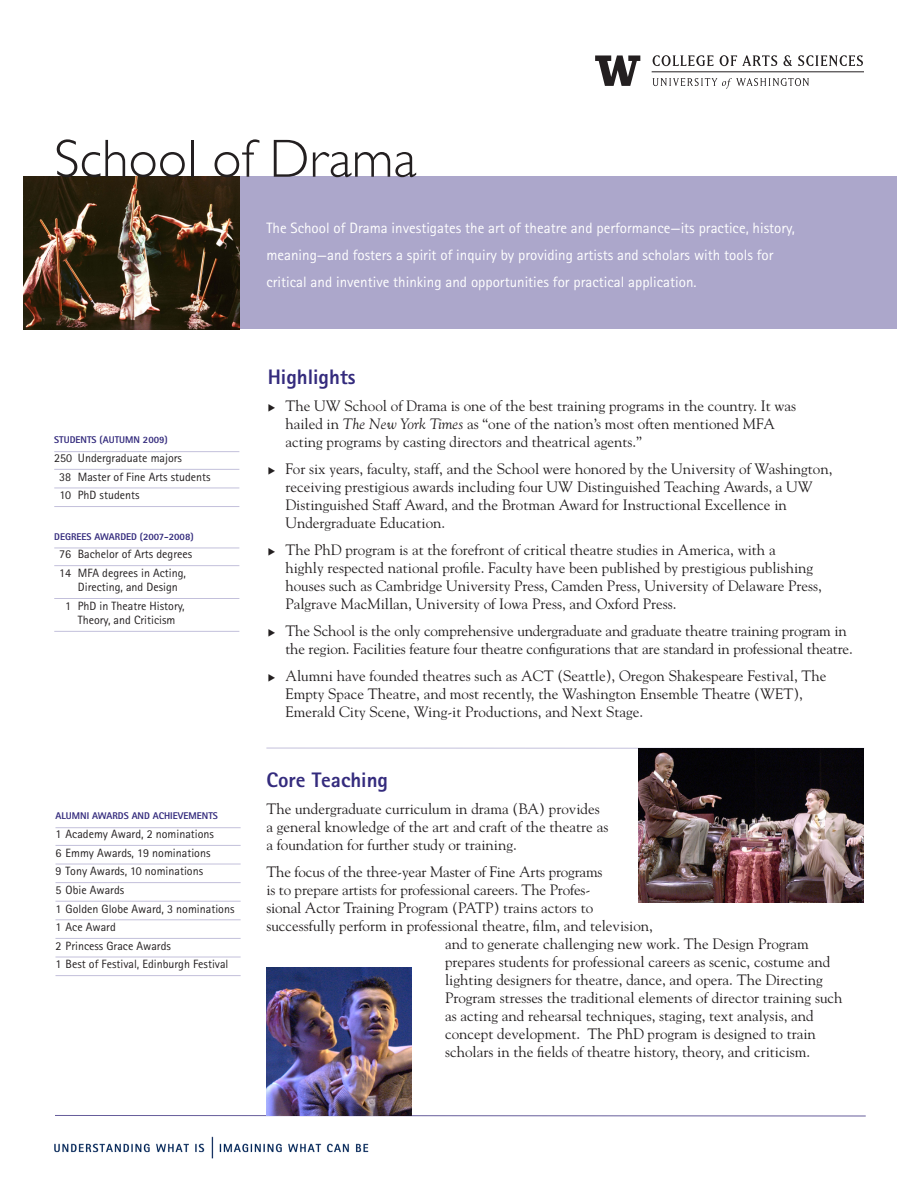
<style>
.page{position:relative;width:918px;height:1188px;background:#fff}
.page>*{position:absolute;margin:0;border:0;box-sizing:border-box;transform-origin:0 0}
.Headline{font:300 54px "Gill Sans";color:#231f20}
.Subhead_1{font:800 21px "Rotis Sans Serif";color:#342b7d}
.Body_text{font:15px/18px "Goudy";color:#231f20}
.Intro{font:15px/27px "Rotis Sans Serif";color:#fff}
.Sidebar_Text{font:12px/14.2px "Rotis Sans Serif";color:#231f20}
.Sidebar_Titles{font:800 9.75px "Rotis Sans Serif";color:#342b7d}
.s1{font-style:italic}
</style>
<div class="page">
<svg style="left:652px;top:78px;width:157px;height:11px"></svg>
<hr style="left:652px;top:72px;width:212px;height:1px;background:#231f20">
<svg style="left:595px;top:55px;width:45px;height:31px"></svg>
<svg style="left:653px;top:55px;width:60px;height:11px"></svg>
<svg style="left:720px;top:55px;width:57px;height:11px"></svg>
<svg style="left:783px;top:55px;width:9px;height:11px"></svg>
<svg style="left:798px;top:55px;width:65px;height:12px"></svg>
<div style="left:24px;top:177px;width:872px;height:152px;background:#aca7cb"></div>
<hr style="left:54px;top:451px;width:185px;height:1px;background:#c3c0db">
<hr style="left:54px;top:469px;width:185px;height:1px;background:#c3c0db">
<hr style="left:54px;top:488px;width:185px;height:1px;background:#c3c0db">
<hr style="left:54px;top:506px;width:185px;height:1px;background:#c3c0db">
<hr style="left:54px;top:548px;width:185px;height:1px;background:#c3c0db">
<hr style="left:54px;top:565px;width:185px;height:1px;background:#c3c0db">
<hr style="left:54px;top:598px;width:185px;height:1px;background:#c3c0db">
<hr style="left:54px;top:631px;width:185px;height:1px;background:#c3c0db">
<hr style="left:55px;top:827px;width:186px;height:1px;background:#c3c0db">
<hr style="left:55px;top:845px;width:186px;height:1px;background:#c3c0db">
<hr style="left:55px;top:864px;width:186px;height:1px;background:#c3c0db">
<hr style="left:55px;top:882px;width:186px;height:1px;background:#c3c0db">
<hr style="left:55px;top:901px;width:186px;height:1px;background:#c3c0db">
<hr style="left:55px;top:919px;width:186px;height:1px;background:#c3c0db">
<hr style="left:55px;top:938px;width:186px;height:1px;background:#c3c0db">
<hr style="left:55px;top:957px;width:186px;height:1px;background:#c3c0db">
<hr style="left:55px;top:975px;width:186px;height:1px;background:#c3c0db">
<hr style="left:266px;top:748px;width:598px;height:1px;background:#c3c0db">
<img style="left:24px;top:177px;width:215px;height:153px">
<img style="left:54px;top:1136px;width:315px;height:23px">
<svg style="left:55px;top:1115px;width:811px;height:2px"></svg>
<img style="left:266px;top:968px;width:145px;height:147px">
<img style="left:639px;top:748px;width:225px;height:155px">
<p class="Headline" style="left:54px;top:128px;width:364px">School of Drama</p>
<p class="Sidebar_Titles" style="left:54px;top:434px;width:115px">STUDENTS (AUTUMN 2009)</p>
<p class="Sidebar_Text" style="left:54px;top:451px;width:129px">250 Undergraduate majors</p>
<p class="Sidebar_Text" style="left:59px;top:469px;width:153px">38 Master of Fine Arts students</p>
<p class="Sidebar_Text" style="left:60px;top:488px;width:82px">10 PhD students</p>
<p class="Sidebar_Titles" style="left:54px;top:530px;width:141px">DEGREES AWARDED (2007-2008)</p>
<p class="Sidebar_Text" style="left:59px;top:547px;width:135px">76 Bachelor of Arts degrees</p>
<p class="Sidebar_Text" style="left:78px;top:566px;width:110px;text-indent:-19px">14 MFA degrees in Acting,<br>Directing, and Design</p>
<p class="Sidebar_Text" style="left:65px;top:599px;width:121px;text-align:center">1 PhD in Theatre History,<br>Theory, and Criticism</p>
<p class="Sidebar_Titles" style="left:55px;top:810px;width:164px">ALUMNI AWARDS AND ACHIEVEMENTS</p>
<p class="Sidebar_Text" style="left:55px;top:827px;width:160px">1 Academy Award, 2 nominations</p>
<p class="Sidebar_Text" style="left:55px;top:846px;width:157px">6 Emmy Awards, 19 nominations</p>
<p class="Sidebar_Text" style="left:55px;top:864px;width:149px">9 Tony Awards, 10 nominations</p>
<p class="Sidebar_Text" style="left:55px;top:883px;width:70px">5 Obie Awards</p>
<p class="Sidebar_Text" style="left:55px;top:901px;width:180px">1 Golden Globe Award, 3 nominations</p>
<p class="Sidebar_Text" style="left:55px;top:920px;width:62px">1 Ace Award</p>
<p class="Sidebar_Text" style="left:55px;top:939px;width:117px">2 Princess Grace Awards</p>
<p class="Sidebar_Text" style="left:55px;top:957px;width:174px">1 Best of Festival, Edinburgh Festival</p>
<p class="Intro" style="left:266px;top:214px;width:530px">The School of Drama investigates the art of theatre and performance—its practice, history, meaning—and fosters a spirit of inquiry by providing artists and scholars with tools for critical and inventive thinking and opportunities for practical application.</p>
<p class="Subhead_1" style="left:268px;top:364px;width:89px">Highlights</p>
<p class="Body_text" style="left:285px;top:396px;width:512px;text-indent:-18px">◆ The UW School of Drama is one of the best training programs in the country. It was hailed in <span class="s1">The New York Times</span> as “one of the nation’s most often mentioned MFA acting programs by casting directors and theatrical agents.”</p>
<p class="Body_text" style="left:285px;top:459px;width:549px;text-indent:-18px">◆ For six years, faculty, staff, and the School were honored by the University of Washington, receiving prestigious awards including four UW Distinguished Teaching Awards, a UW Distinguished Staff Award, and the Brotman Award for Instructional Excellence in Undergraduate Education.</p>
<p class="Body_text" style="left:285px;top:540px;width:538px;text-indent:-18px">◆ The PhD program is at the forefront of critical theatre studies in America, with a<br>highly respected national profile. Faculty have been published by prestigious publishing houses such as Cambridge University Press, Camden Press, University of Delaware Press, Palgrave MacMillan, University of Iowa Press, and Oxford Press.</p>
<p class="Body_text" style="left:285px;top:621px;width:569px;text-indent:-18px">◆ The School is the only comprehensive undergraduate and graduate theatre training program in the region. Facilities feature four theatre configurations that are standard in professional theatre.</p>
<p class="Body_text" style="left:285px;top:666px;width:543px;text-indent:-18px">◆ Alumni have founded theatres such as ACT (Seattle), Oregon Shakespeare Festival, The<br>Empty Space Theatre, and most recently, the Washington Ensemble Theatre (WET),<br>Emerald City Scene, Wing-it Productions, and Next Stage.</p>
<p class="Subhead_1" style="left:266px;top:766px;width:123px">Core Teaching</p>
<p class="Body_text" style="left:266px;top:799px;width:343px">The undergraduate curriculum in drama (BA) provides a general knowledge of the art and craft of the theatre as a foundation for further study or training.</p>
<p class="Body_text" style="left:266px;top:862px;width:338px">The focus of the three-year Master of Fine Arts programs</p>
<p class="Body_text" style="left:266px;top:880px;width:326px">is to prepare artists for professional careers. The Profes-</p>
<p class="Body_text" style="left:266px;top:898px;width:328px">sional Actor Training Program (PATP) trains actors to</p>
<p class="Body_text" style="left:266px;top:916px;width:388px">successfully perform in professional theatre, film, and television,</p>
<p class="Body_text" style="left:445px;top:934px;width:365px">and to generate challenging new work. The Design Program</p>
<p class="Body_text" style="left:445px;top:952px;width:387px">prepares students for professional careers as scenic, costume and</p>
<p class="Body_text" style="left:445px;top:970px;width:379px">lighting designers for theatre, dance, and opera. The Directing</p>
<p class="Body_text" style="left:445px;top:988px;width:399px">Program stresses the traditional elements of director training such</p>
<p class="Body_text" style="left:445px;top:1006px;width:370px">as acting and rehearsal techniques, staging, text analysis, and</p>
<p class="Body_text" style="left:445px;top:1024px;width:372px">concept development. The PhD program is designed to train</p>
<p class="Body_text" style="left:445px;top:1042px;width:367px">scholars in the fields of theatre history, theory, and criticism.</p>
</div>
